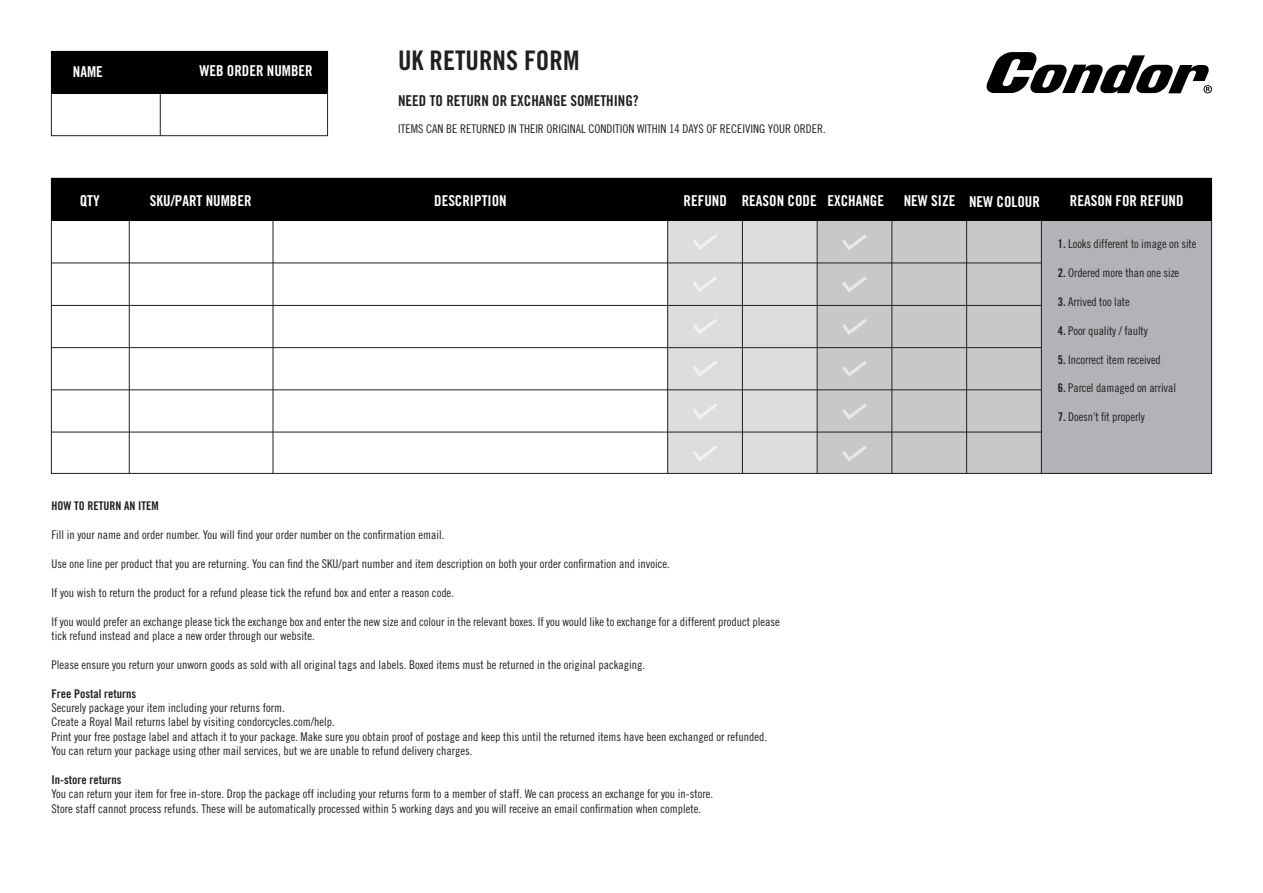
<style>
.page{position:relative;width:1263px;height:893px;background:#fff}
.page>*{position:absolute;margin:0;border:0;box-sizing:border-box;transform-origin:0 0}
.t1{font:27px "Trade Gothic Bold Cond Twenty";color:#231f20}
.t2{font:15px "Trade Gothic Bold Cond Twenty";color:#fff}
.t3{font:15px "Trade Gothic Bold Cond Twenty";color:#231f20}
.t4{font:12px/14.4px "Trade Gothic Cond Eighteen";color:#231f20}
.t5{font:12px "Trade Gothic Bold Cond Twenty";color:#231f20}
.s1{font-family:"Trade Gothic Bold Cond Twenty"}
</style>
<div class="page">
<div style="left:1041px;top:221px;width:171px;height:253px;background:#b2b3b7"></div>
<div style="left:817px;top:221px;width:224px;height:253px;background:#c7c8ca"></div>
<div style="left:668px;top:221px;width:149px;height:252px;background:#dcdddf"></div>
<div style="left:51px;top:51px;width:277px;height:85px;border:1px solid #231f20"></div>
<div style="left:51px;top:51px;width:277px;height:43px;background:#000"></div>
<div style="left:51px;top:178px;width:1161px;height:43px;background:#000"></div>
<svg style="left:986px;top:52px;width:226px;height:41px"></svg>
<hr style="left:51px;top:263px;width:991px;height:1px;background:#231f20">
<hr style="left:51px;top:305px;width:990px;height:1px;background:#231f20">
<hr style="left:51px;top:347px;width:991px;height:1px;background:#231f20">
<hr style="left:51px;top:389px;width:990px;height:1px;background:#231f20">
<hr style="left:51px;top:432px;width:991px;height:1px;background:#231f20">
<hr style="left:129px;top:221px;width:1px;height:253px;background:#231f20">
<hr style="left:273px;top:221px;width:1px;height:253px;background:#231f20">
<hr style="left:667px;top:221px;width:1px;height:253px;background:#231f20">
<hr style="left:742px;top:221px;width:1px;height:253px;background:#231f20">
<hr style="left:817px;top:221px;width:1px;height:253px;background:#231f20">
<hr style="left:891px;top:221px;width:1px;height:253px;background:#231f20">
<hr style="left:966px;top:221px;width:1px;height:253px;background:#231f20">
<hr style="left:160px;top:94px;width:1px;height:42px;background:#231f20">
<hr style="left:1041px;top:221px;width:1px;height:253px;background:#231f20">
<svg style="left:693px;top:234px;width:24px;height:16px"></svg>
<svg style="left:693px;top:276px;width:24px;height:16px"></svg>
<svg style="left:693px;top:319px;width:24px;height:15px"></svg>
<svg style="left:693px;top:361px;width:24px;height:15px"></svg>
<svg style="left:693px;top:404px;width:24px;height:15px"></svg>
<svg style="left:693px;top:446px;width:24px;height:15px"></svg>
<svg style="left:842px;top:234px;width:25px;height:16px"></svg>
<svg style="left:842px;top:276px;width:25px;height:16px"></svg>
<svg style="left:842px;top:319px;width:25px;height:16px"></svg>
<svg style="left:842px;top:361px;width:25px;height:16px"></svg>
<svg style="left:842px;top:404px;width:25px;height:16px"></svg>
<svg style="left:842px;top:446px;width:25px;height:16px"></svg>
<p class="t2" style="left:73px;top:62px;width:31px">NAME</p>
<p class="t2" style="left:80px;top:191px;width:21px">QTY</p>
<p class="t2" style="left:199px;top:62px;width:115px">WEB ORDER NUMBER</p>
<p class="t1" style="left:398px;top:44px;width:183px">UK RETURNS FORM</p>
<p class="t3" style="left:398px;top:92px;width:242px">NEED TO RETURN OR EXCHANGE SOMETHING?</p>
<p class="t4" style="left:398px;top:122px;width:429px">ITEMS CAN BE RETURNED IN THEIR ORIGINAL CONDITION WITHIN 14 DAYS OF RECEIVING YOUR ORDER.</p>
<p class="t2" style="left:150px;top:192px;width:103px">SKU/PART NUMBER</p>
<p class="t2" style="left:434px;top:192px;width:74px">DESCRIPTION</p>
<p class="t2" style="left:683px;top:192px;width:45px">REFUND</p>
<p class="t2" style="left:742px;top:192px;width:76px">REASON CODE</p>
<p class="t2" style="left:827px;top:192px;width:58px">EXCHANGE</p>
<p class="t2" style="left:904px;top:192px;width:53px">NEW SIZE</p>
<p class="t2" style="left:969px;top:192px;width:72px">NEW COLOUR</p>
<p class="t2" style="left:1070px;top:192px;width:115px">REASON FOR REFUND</p>
<p class="t4" style="left:1058px;top:237px;width:140px"><span class="s1">1.</span> Looks different to image on site</p>
<p class="t4" style="left:1058px;top:266px;width:123px"><span class="s1">2.</span> Ordered more than one size</p>
<p class="t4" style="left:1058px;top:294px;width:73px"><span class="s1">3.</span> Arrived too late</p>
<p class="t4" style="left:1058px;top:323px;width:91px"><span class="s1">4.</span> Poor quality / faulty</p>
<p class="t4" style="left:1058px;top:352px;width:104px"><span class="s1">5.</span> Incorrect item received</p>
<p class="t4" style="left:1058px;top:381px;width:120px"><span class="s1">6.</span> Parcel damaged on arrival</p>
<p class="t4" style="left:1058px;top:410px;width:88px"><span class="s1">7.</span> Doesn’t fit properly</p>
<p class="t5" style="left:51px;top:499px;width:109px">HOW TO RETURN AN ITEM</p>
<p class="t4" style="left:51px;top:527px;width:395px">Fill in your name and order number. You will find your order number on the confirmation email.</p>
<p class="t4" style="left:51px;top:556px;width:620px">Use one line per product that you are returning. You can find the SKU/part number and item description on both your order confirmation and invoice.</p>
<p class="t4" style="left:51px;top:585px;width:404px">If you wish to return the product for a refund please tick the refund box and enter a reason code.</p>
<p class="t4" style="left:51px;top:614px;width:730px">If you would prefer an exchange please tick the exchange box and enter the new size and colour in the relevant boxes. If you would like to exchange for a different product please tick refund instead and place a new order through our website.</p>
<p class="t4" style="left:51px;top:657px;width:595px">Please ensure you return your unworn goods as sold with all original tags and labels. Boxed items must be returned in the original packaging.</p>
<p class="t5" style="left:51px;top:686px;width:86px">Free Postal returns</p>
<p class="t4" style="left:51px;top:700px;width:235px">Securely package your item including your returns form.</p>
<p class="t4" style="left:51px;top:715px;width:285px">Create a Royal Mail returns label by visiting condorcycles.com/help.</p>
<p class="t4" style="left:51px;top:729px;width:717px">Print your free postage label and attach it to your package. Make sure you obtain proof of postage and keep this until the returned items have been exchanged or refunded.</p>
<p class="t4" style="left:51px;top:743px;width:423px">You can return your package using other mail services, but we are unable to refund delivery charges.</p>
<p class="t5" style="left:51px;top:772px;width:71px">In-store returns</p>
<p class="t4" style="left:51px;top:787px;width:663px">You can return your item for free in-store. Drop the package off including your returns form to a member of staff. We can process an exchange for you in-store.</p>
<p class="t4" style="left:51px;top:801px;width:651px">Store staff cannot process refunds. These will be automatically processed within 5 working days and you will receive an email confirmation when complete.</p>
</div>
